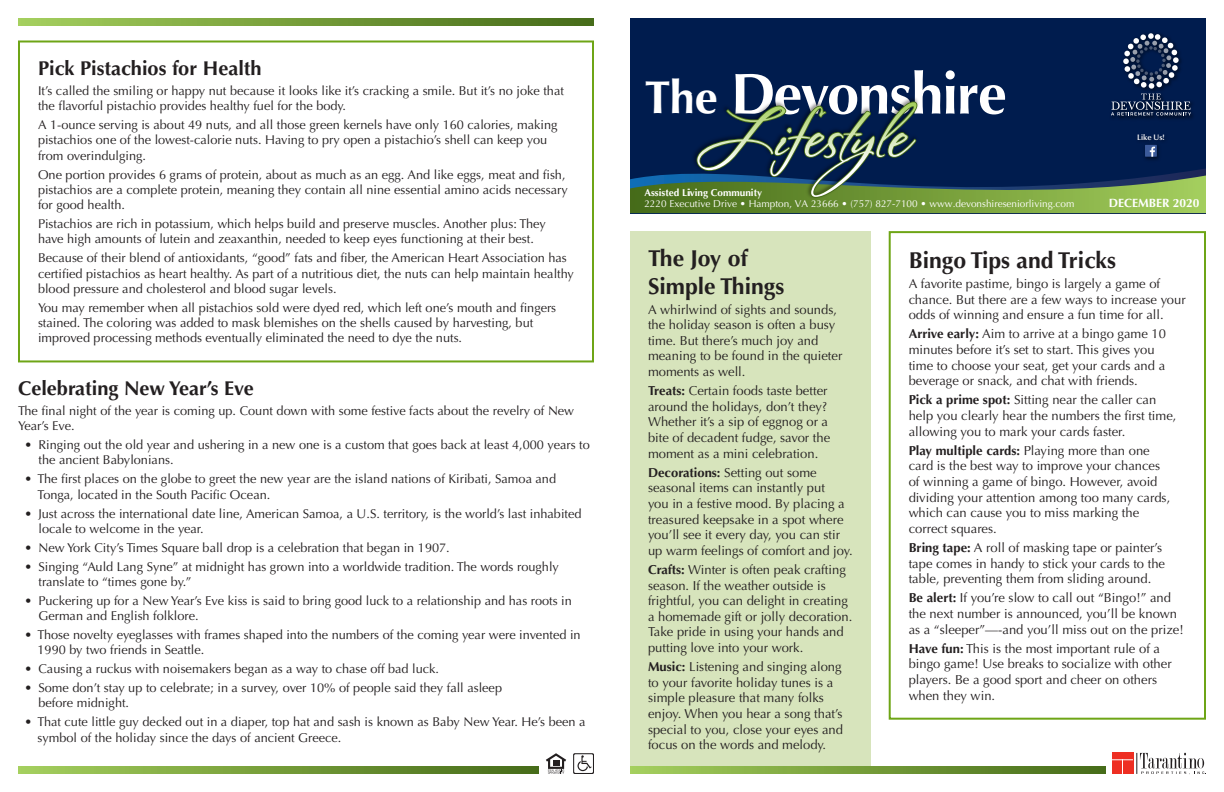
<style>
.page{position:relative;width:1224px;height:792px;background:#fff}
.page>*{position:absolute;margin:0;border:0;box-sizing:border-box;transform-origin:0 0}
.t1{font:700 57.7px "Optima LT Std";letter-spacing:-.02em;color:#fff}
.t2{font:700 23px/27.6px "Optima LT Std";color:#231f20}
.t3{font:700 20px "Optima LT Std";color:#231f20}
.t4{font:13px/15.6px "Optima LT Std";color:#231f20}
.t5{font:12.8px/15.3px "Optima LT Std";color:#231f20}
.t6{font:700 12px "Optima LT Std";color:#fff}
.t7{font:10px "Optima LT Std";color:#fff}
.t8{font:700 10px "Optima LT Std";color:#fff}
.t9{font:600 8px "Optima LT Std";color:#fff}
.s1{font-size:46.1px}
.s2{font-weight:700}
</style>
<div class="page">
<div style="left:630px;top:18px;width:576px;height:195px;background:#001c4e"></div>
<svg style="left:630px;top:33px;width:576px;height:180px"></svg>
<div style="left:18px;top:40px;width:576px;height:322px;border:2px solid #6ea516"></div>
<div style="left:630px;top:231px;width:241px;height:543px;background:#d7e4bc"></div>
<div style="left:889px;top:231px;width:317px;height:489px;border:2px solid #6ea516"></div>
<svg style="left:18px;top:18px;width:576px;height:7px;background:#749c3a"></svg>
<svg style="left:630px;top:767px;width:475px;height:7px;background:#749c3a"></svg>
<svg style="left:18px;top:767px;width:521px;height:7px;background:#749c3a"></svg>
<svg style="left:546px;top:753px;width:20px;height:21px"></svg>
<svg style="left:573px;top:753px;width:21px;height:21px"></svg>
<svg style="left:1112px;top:753px;width:94px;height:22px"></svg>
<h3 class="t3" style="left:38px;top:57px;width:225px">Pick Pistachios for Health</h3>
<p class="t5" style="left:38px;top:83px;width:527px">It’s called the smiling or happy nut because it looks like it’s cracking a smile. But it’s no joke that the flavorful pistachio provides healthy fuel for the body.</p>
<p class="t5" style="left:38px;top:117px;width:521px">A 1-ounce serving is about 49 nuts, and all those green kernels have only 160 calories, making pistachios one of the lowest-calorie nuts. Having to pry open a pistachio’s shell can keep you from overindulging.</p>
<p class="t5" style="left:38px;top:167px;width:531px">One portion provides 6 grams of protein, about as much as an egg. And like eggs, meat and fish, pistachios are a complete protein, meaning they contain all nine essential amino acids necessary for good health.</p>
<p class="t5" style="left:38px;top:216px;width:509px">Pistachios are rich in potassium, which helps build and preserve muscles. Another plus: They have high amounts of lutein and zeaxanthin, needed to keep eyes functioning at their best.</p>
<p class="t5" style="left:38px;top:251px;width:537px">Because of their blend of antioxidants, “good” fats and fiber, the American Heart Association has certified pistachios as heart healthy. As part of a nutritious diet, the nuts can help maintain healthy blood pressure and cholesterol and blood sugar levels.</p>
<p class="t5" style="left:38px;top:300px;width:520px">You may remember when all pistachios sold were dyed red, which left one’s mouth and fingers stained. The coloring was added to mask blemishes on the shells caused by harvesting, but improved processing methods eventually eliminated the need to dye the nuts.</p>
<h3 class="t3" style="left:18px;top:377px;width:237px">Celebrating New Year’s Eve</h3>
<p class="t5" style="left:18px;top:403px;width:558px">The final night of the year is coming up. Count down with some festive facts about the revelry of New<br>Year’s Eve.</p>
<p class="t5" style="left:38px;top:437px;width:553px;text-indent:-14px">• Ringing out the old year and ushering in a new one is a custom that goes back at least 4,000 years to the ancient Babylonians.</p>
<p class="t5" style="left:38px;top:472px;width:520px;text-indent:-13px">• The first places on the globe to greet the new year are the island nations of Kiribati, Samoa and<br>Tonga, located in the South Pacific Ocean.</p>
<p class="t5" style="left:38px;top:506px;width:545px;text-indent:-14px">• Just across the international date line, American Samoa, a U.S. territory, is the world’s last inhabited locale to welcome in the year.</p>
<p class="t5" style="left:24px;top:540px;width:427px">• New York City’s Times Square ball drop is a celebration that began in 1907.</p>
<p class="t5" style="left:38px;top:559px;width:522px;text-indent:-14px">• Singing “Auld Lang Syne” at midnight has grown into a worldwide tradition. The words roughly translate to “times gone by.”</p>
<p class="t5" style="left:38px;top:593px;width:535px;text-indent:-14px">• Puckering up for a New Year’s Eve kiss is said to bring good luck to a relationship and has roots in<br>German and English folklore.</p>
<p class="t5" style="left:38px;top:627px;width:545px;text-indent:-13px">• Those novelty eyeglasses with frames shaped into the numbers of the coming year were invented in<br>1990 by two friends in Seattle.</p>
<p class="t5" style="left:24px;top:661px;width:416px">• Causing a ruckus with noisemakers began as a way to chase off bad luck.</p>
<p class="t5" style="left:38px;top:680px;width:465px;text-indent:-14px">• Some don’t stay up to celebrate; in a survey, over 10% of people said they fall asleep before midnight.</p>
<p class="t5" style="left:38px;top:714px;width:550px;text-indent:-13px">• That cute little guy decked out in a diaper, top hat and sash is known as Baby New Year. He’s been a symbol of the holiday since the days of ancient Greece.</p>
<h1 class="t1" style="left:645px;top:60px;width:364px"><span class="s1">The</span> Devonshire</h1>
<p class="t8" style="left:644px;top:187px;width:119px">Assisted Living Community</p>
<p class="t7" style="left:644px;top:198px;width:432px">2220 Executive Drive • Hampton, VA 23666 • (757) 827-7100 • www.devonshireseniorliving.com</p>
<p class="t9" style="left:1137px;top:133px;width:29px">Like Us!</p>
<p class="t6" style="left:1109px;top:196px;width:92px">DECEMBER 2020</p>
<h2 class="t2" style="left:648px;top:245px;width:138px">The Joy of<br>Simple Things</h2>
<p class="t4" style="left:648px;top:302px;width:196px">A whirlwind of sights and sounds, the holiday season is often a busy time. But there’s much joy and meaning to be found in the quieter moments as well.</p>
<p class="t4" style="left:648px;top:383px;width:184px"><span class="s2">Treats:</span> Certain foods taste better around the holidays, don’t they?<br>Whether it’s a sip of eggnog or a bite of decadent fudge, savor the moment as a mini celebration.</p>
<p class="t4" style="left:648px;top:465px;width:206px"><span class="s2">Decorations:</span> Setting out some seasonal items can instantly put<br>you in a festive mood. By placing a treasured keepsake in a spot where you’ll see it every day, you can stir up warm feelings of comfort and joy.</p>
<p class="t4" style="left:648px;top:562px;width:206px"><span class="s2">Crafts:</span> Winter is often peak crafting season. If the weather outside is frightful, you can delight in creating a homemade gift or jolly decoration.<br>Take pride in using your hands and putting love into your work.</p>
<p class="t4" style="left:648px;top:659px;width:197px"><span class="s2">Music:</span> Listening and singing along to your favorite holiday tunes is a simple pleasure that many folks enjoy. When you hear a song that’s special to you, close your eyes and focus on the words and melody.</p>
<h2 class="t2" style="left:909px;top:247px;width:209px">Bingo Tips and Tricks</h2>
<p class="t4" style="left:909px;top:276px;width:279px">A favorite pastime, bingo is largely a game of chance. But there are a few ways to increase your odds of winning and ensure a fun time for all.</p>
<p class="t4" style="left:909px;top:326px;width:259px"><span class="s2">Arrive early:</span> Aim to arrive at a bingo game 10 minutes before it’s set to start. This gives you time to choose your seat, get your cards and a beverage or snack, and chat with friends.</p>
<p class="t4" style="left:909px;top:392px;width:269px"><span class="s2">Pick a prime spot:</span> Sitting near the caller can help you clearly hear the numbers the first time, allowing you to mark your cards faster.</p>
<p class="t4" style="left:909px;top:443px;width:263px"><span class="s2">Play multiple cards:</span> Playing more than one card is the best way to improve your chances of winning a game of bingo. However, avoid dividing your attention among too many cards, which can cause you to miss marking the correct squares.</p>
<p class="t4" style="left:909px;top:540px;width:258px"><span class="s2">Bring tape:</span> A roll of masking tape or painter’s tape comes in handy to stick your cards to the table, preventing them from sliding around.</p>
<p class="t4" style="left:909px;top:590px;width:277px"><span class="s2">Be alert:</span> If you’re slow to call out “Bingo!” and the next number is announced, you’ll be known as a “sleeper”—-and you’ll miss out on the prize!</p>
<p class="t4" style="left:909px;top:641px;width:264px"><span class="s2">Have fun:</span> This is the most important rule of a bingo game! Use breaks to socialize with other players. Be a good sport and cheer on others when they win.</p>
</div>
